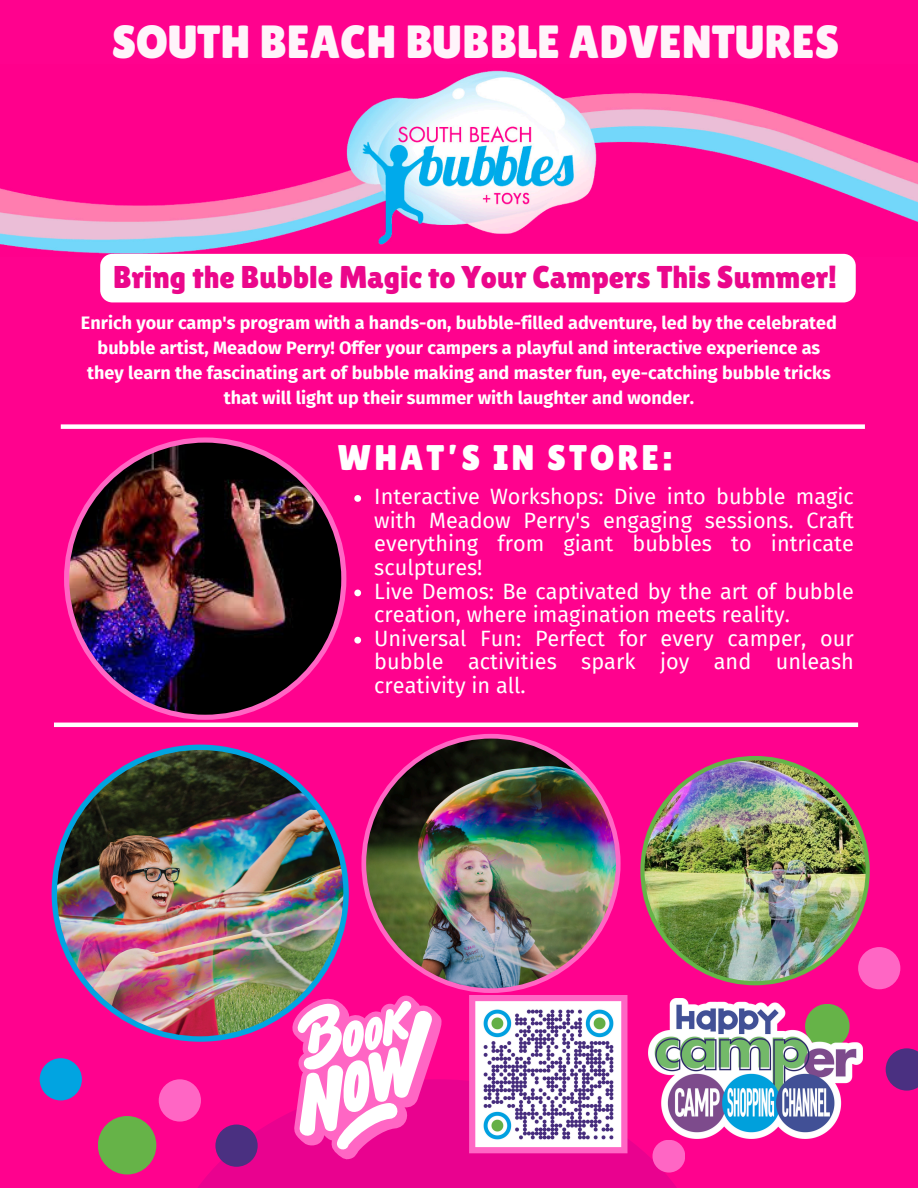
<style>
.page{position:relative;width:918px;height:1188px;background:#ff028e}
.page>*{position:absolute;margin:0;border:0;box-sizing:border-box;transform-origin:0 0}
.t1{font:46.5px "Lilita One";color:#fff}
.t2{font:35.55px "Lilita One";letter-spacing:.085em;color:#fff}
.t3{font:31.5px "Lilita One";color:#eb078b}
.t4{font:21.6px/23.7px "Fira Sans";color:#fff;text-align:justify}
.t5{font:700 18px/24.8px "Fira Sans";color:#fff;text-align:center}
</style>
<div class="page">
<div style="left:61px;top:424px;width:804px;height:5px;background:#fff"></div>
<svg style="left:168px;top:1079px;width:517px;height:109px;fill:#e9028f"></svg>
<div style="left:98px;top:1116px;width:58px;height:58px;background:#66b348;border-radius:50%"></div>
<div style="left:652px;top:1140px;width:33px;height:33px;background:#ff66c4;border-radius:50%"></div>
<div style="left:159px;top:1079px;width:42px;height:43px;background:#ff66c4;border-radius:50%"></div>
<svg style="left:469px;top:995px;width:158px;height:158px;background:#c7b1d3"></svg>
<svg style="left:886px;top:1048px;width:32px;height:43px"></svg>
<div style="left:40px;top:1058px;width:42px;height:42px;background:#01a4e1;border-radius:50%"></div>
<img style="left:64px;top:437px;width:282px;height:283px">
<img style="left:52px;top:745px;width:297px;height:297px">
<img style="left:640px;top:756px;width:230px;height:229px">
<img style="left:361px;top:734px;width:260px;height:259px">
<svg style="left:292px;top:996px;width:150px;height:163px;background:#f985cb"></svg>
<div style="left:858px;top:947px;width:42px;height:42px;background:#ff66c4;border-radius:50%"></div>
<div style="left:215px;top:1125px;width:43px;height:42px;background:#4a3081;border-radius:50%"></div>
<img style="left:0;top:70px;width:918px;height:184px">
<svg style="left:354px;top:495px;width:7px;height:7px"></svg>
<svg style="left:354px;top:590px;width:7px;height:6px"></svg>
<svg style="left:354px;top:637px;width:7px;height:7px"></svg>
<hr style="left:54px;top:723px;width:804px;height:4px;background:#fff">
<img style="left:648px;top:998px;width:215px;height:141px">
<div style="left:100px;top:254px;width:756px;height:48px;background:#fff"></div>
<h1 class="t1" style="left:111px;top:15px;width:730px">SOUTH BEACH BUBBLE ADVENTURES</h1>
<h3 class="t3" style="left:113px;top:259px;width:726px">Bring the Bubble Magic to Your Campers This Summer!</h3>
<p class="t5" style="left:81px;top:311px;width:758px">Enrich your camp's program with a hands-on, bubble-filled adventure, led by the celebrated bubble artist, Meadow Perry! Offer your campers a playful and interactive experience as they learn the fascinating art of bubble making and master fun, eye-catching bubble tricks that will light up their summer with laughter and wonder.</p>
<h2 class="t2" style="left:337px;top:438px;width:336px">WHAT’S IN STORE:</h2>
<p class="t4" style="left:374px;top:485px;width:481px">Interactive Workshops: Dive into bubble magic with Meadow Perry's engaging sessions. Craft everything from giant bubbles to intricate sculptures!</p>
<p class="t4" style="left:374px;top:579px;width:481px">Live Demos: Be captivated by the art of bubble creation, where imagination meets reality.</p>
<p class="t4" style="left:374px;top:627px;width:481px">Universal Fun: Perfect for every camper, our bubble activities spark joy and unleash creativity in all.</p>
</div>
